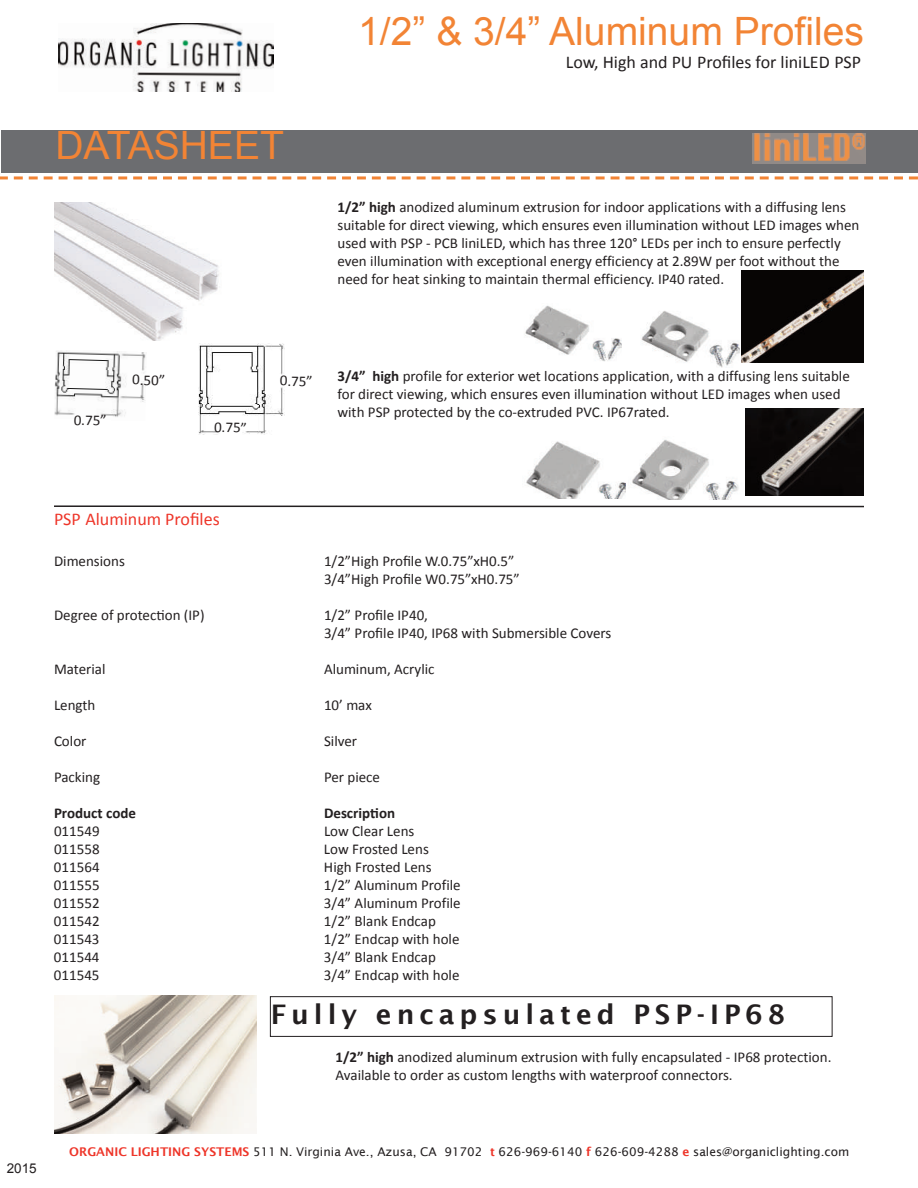
<style>
.page{position:relative;width:918px;height:1188px;background:#fff}
.page>*{position:absolute;margin:0;border:0;box-sizing:border-box;transform-origin:0 0}
.t1{font:39px "Arial";color:#f28435}
.t2{font:600 27px "Lucida Sans";letter-spacing:.185em;color:#231f20}
.t3{font:18px "Calibri";color:#231f20}
.t4{font:18px "Calibri";color:#ee3529}
.t5{font:15px/18px "Calibri";color:#231f20}
.t6{font:700 15px "Calibri";color:#231f20}
.t7{font:13.5px "Arial";color:#231f20}
.t8{font:12px "Lucida Sans";color:#231f20}
.s1{font-weight:700}
.s2{font-weight:600;color:#ee3529}
</style>
<div class="page">
<img style="left:58px;top:23px;width:216px;height:69px">
<div style="left:1px;top:130px;width:917px;height:43px;background:#6c6d70"></div>
<img style="left:752px;top:133px;width:113px;height:30px">
<svg style="left:0;top:176px;width:918px;height:3px"></svg>
<hr style="left:54px;top:505px;width:810px;height:2px;background:#231f20">
<img style="left:54px;top:202px;width:165px;height:139px">
<img style="left:199px;top:343px;width:85px;height:92px">
<img style="left:54px;top:350px;width:92px;height:67px">
<svg style="left:741px;top:362px;width:123px;height:1px"></svg>
<img style="left:741px;top:271px;width:123px;height:91px">
<img style="left:746px;top:409px;width:118px;height:87px">
<div style="left:270px;top:996px;width:563px;height:41px;border:1px solid #231f20"></div>
<img style="left:54px;top:996px;width:202px;height:138px">
<img style="left:525px;top:305px;width:96px;height:57px">
<img style="left:641px;top:311px;width:99px;height:57px">
<img style="left:526px;top:441px;width:99px;height:57px">
<img style="left:632px;top:439px;width:107px;height:61px">
<h1 class="t1" style="left:55px;top:124px;width:230px">DATASHEET</h1>
<h1 class="t1" style="left:358px;top:9px;width:507px">1/2” &amp; 3/4” Aluminum Profiles</h1>
<p class="t3" style="left:566px;top:54px;width:297px">Low, High and PU Profiles for liniLED PSP</p>
<p class="t5" style="left:338px;top:200px;width:523px"><span class="s1">1/2” high</span> anodized aluminum extrusion for indoor applications with a diffusing lens suitable for direct viewing, which ensures even illumination without LED images when used with PSP - PCB liniLED, which has three 120° LEDs per inch to ensure perfectly even illumination with exceptional energy efficiency at 2.89W per foot without the need for heat sinking to maintain thermal efficiency. IP40 rated.</p>
<p class="t5" style="left:74px;top:412px;width:34px;rotate:1deg">0.75”</p>
<p class="t5" style="left:132px;top:372px;width:34px;rotate:1deg">0.50”</p>
<p class="t5" style="left:214px;top:419px;width:34px;rotate:1deg">0.75”</p>
<p class="t5" style="left:280px;top:373px;width:34px;rotate:1deg">0.75”</p>
<p class="t5" style="left:338px;top:368px;width:514px"><span class="s1">3/4” high</span> profile for exterior wet locations application, with a diffusing lens suitable for direct viewing, which ensures even illumination without LED images when used with PSP protected by the co-extruded PVC. IP67rated.</p>
<p class="t4" style="left:54px;top:512px;width:167px">PSP Aluminum Profiles</p>
<p class="t5" style="left:54px;top:554px;width:72px">Dimensions</p>
<p class="t5" style="left:324px;top:554px;width:197px">1/2”High Profile W.0.75”xH0.5”<br>3/4”High Profile W0.75”xH0.75”</p>
<p class="t5" style="left:54px;top:608px;width:152px">Degree of protection (IP)</p>
<p class="t5" style="left:324px;top:608px;width:289px">1/2” Profile IP40,<br>3/4” Profile IP40, IP68 with Submersible Covers</p>
<p class="t5" style="left:54px;top:662px;width:53px">Material</p>
<p class="t5" style="left:324px;top:662px;width:112px">Aluminum, Acrylic</p>
<p class="t5" style="left:54px;top:698px;width:43px">Length</p>
<p class="t5" style="left:324px;top:698px;width:49px">10’ max</p>
<p class="t5" style="left:54px;top:734px;width:34px">Color</p>
<p class="t5" style="left:324px;top:734px;width:35px">Silver</p>
<p class="t5" style="left:54px;top:770px;width:48px">Packing</p>
<p class="t5" style="left:324px;top:770px;width:58px">Per piece</p>
<p class="t6" style="left:54px;top:807px;width:84px">Product code</p>
<p class="t6" style="left:324px;top:807px;width:73px">Description</p>
<p class="t5" style="left:54px;top:824px;width:47px">011549</p>
<p class="t5" style="left:324px;top:824px;width:92px">Low Clear Lens</p>
<p class="t5" style="left:54px;top:842px;width:47px">011558</p>
<p class="t5" style="left:324px;top:842px;width:106px">Low Frosted Lens</p>
<p class="t5" style="left:54px;top:860px;width:47px">011564</p>
<p class="t5" style="left:324px;top:860px;width:109px">High Frosted Lens</p>
<p class="t5" style="left:54px;top:878px;width:47px">011555</p>
<p class="t5" style="left:324px;top:878px;width:138px">1/2” Aluminum Profile</p>
<p class="t5" style="left:54px;top:896px;width:47px">011552</p>
<p class="t5" style="left:324px;top:896px;width:138px">3/4” Aluminum Profile</p>
<p class="t5" style="left:54px;top:914px;width:47px">011542</p>
<p class="t5" style="left:324px;top:914px;width:113px">1/2” Blank Endcap</p>
<p class="t5" style="left:54px;top:932px;width:47px">011543</p>
<p class="t5" style="left:324px;top:932px;width:137px">1/2” Endcap with hole</p>
<p class="t5" style="left:54px;top:950px;width:47px">011544</p>
<p class="t5" style="left:324px;top:950px;width:113px">3/4” Blank Endcap</p>
<p class="t5" style="left:54px;top:968px;width:47px">011545</p>
<p class="t5" style="left:324px;top:968px;width:137px">3/4” Endcap with hole</p>
<h2 class="t2" style="left:271px;top:998px;width:516px">Fully encapsulated PSP-IP68</h2>
<p class="t5" style="left:336px;top:1049px;width:497px"><span class="s1">1/2” high</span> anodized aluminum extrusion with fully encapsulated - IP68 protection.<br>Available to order as custom lengths with waterproof connectors.</p>
<p class="t7" style="left:7px;top:1161px;width:32px">2015</p>
<p class="t8" style="left:69px;top:1145px;width:782px"><span class="s2">ORGANIC LIGHTING SySTemS</span> 511 N. Virginia Ave., Azusa, CA 91702 <span class="s2">t</span> 626-969-6140 <span class="s2">f</span> 626-609-4288 <span class="s2">e</span> sales@organiclighting.com</p>
</div>
